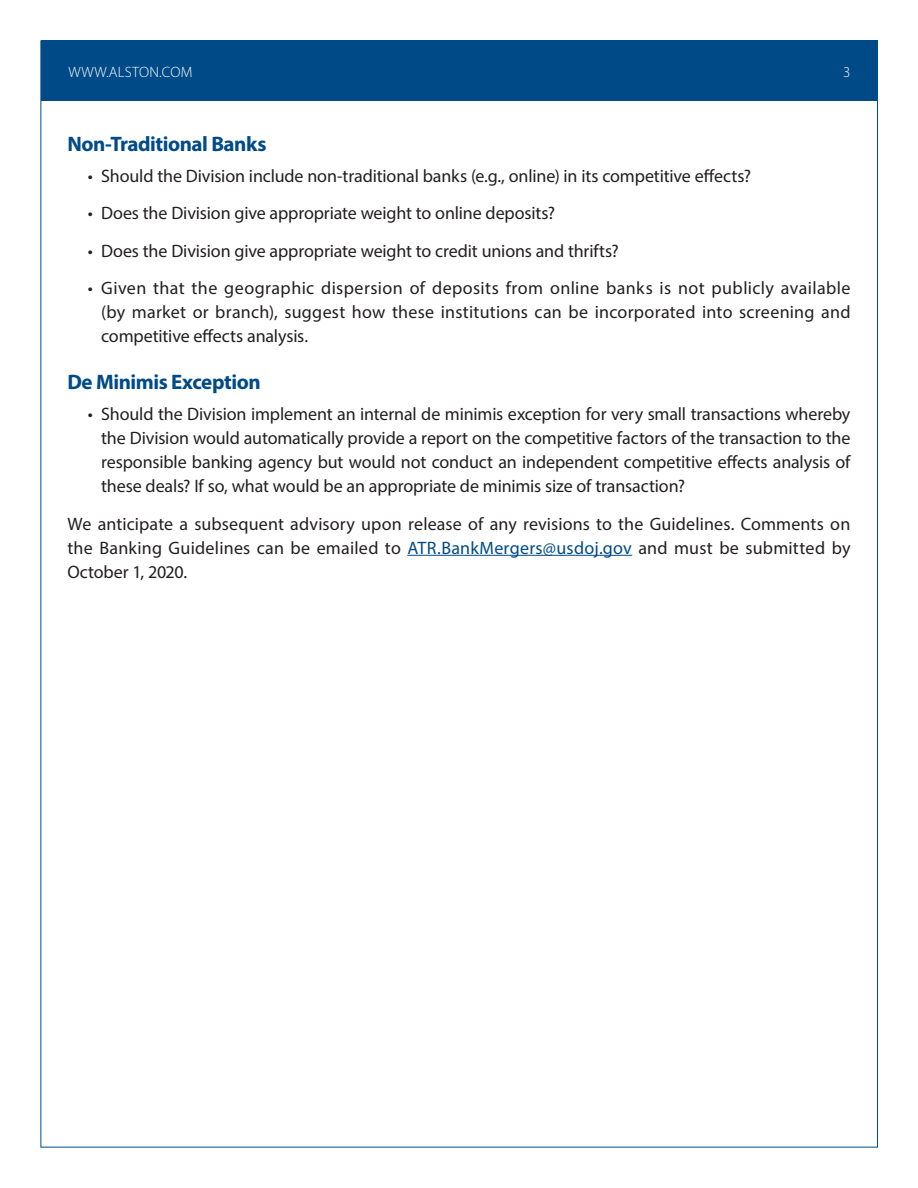
<style>
.page{position:relative;width:918px;height:1188px;background:#fff}
.page>*{position:absolute;margin:0;border:0;box-sizing:border-box;transform-origin:0 0}
.Head{font:700 21px "Myriad Pro";letter-spacing:-.025em;color:#004b87}
.Body_Text{font:18px/24px "Myriad Pro";letter-spacing:-.005em;color:#231f20;text-align:justify}
.t1{font:300 15px "Myriad Pro";letter-spacing:.02em;color:#fff}
.s1{color:#004b87}
</style>
<div class="page">
<div style="left:41px;top:40px;width:836px;height:61px;background:#004b87"></div>
<hr style="left:407px;top:555px;width:225px;height:1px;background:#004b87">
<p class="t1" style="left:68px;top:63px;width:126px">WWW.ALSTON.COM</p>
<p class="t1" style="left:843px;top:63px;width:9px">3</p>
<p class="Head" style="left:68px;top:130px;width:201px">Non-Traditional Banks</p>
<p class="Body_Text" style="left:88px;top:163px;width:665px">• Should the Division include non-traditional banks (e.g., online) in its competitive effects?</p>
<p class="Body_Text" style="left:88px;top:201px;width:469px">• Does the Division give appropriate weight to online deposits?</p>
<p class="Body_Text" style="left:88px;top:238px;width:533px">• Does the Division give appropriate weight to credit unions and thrifts?</p>
<p class="Body_Text" style="left:101px;top:276px;width:751px;text-indent:-14px">• Given that the geographic dispersion of deposits from online banks is not publicly available (by market or branch), suggest how these institutions can be incorporated into screening and competitive effects analysis.</p>
<p class="Head" style="left:68px;top:368px;width:195px">De Minimis Exception</p>
<p class="Body_Text" style="left:101px;top:402px;width:751px;text-indent:-14px">• Should the Division implement an internal de minimis exception for very small transactions whereby the Division would automatically provide a report on the competitive factors of the transaction to the responsible banking agency but would not conduct an independent competitive effects analysis of these deals? If so, what would be an appropriate de minimis size of transaction?</p>
<p class="Body_Text" style="left:68px;top:511px;width:785px">We anticipate a subsequent advisory upon release of any revisions to the Guidelines. Comments on the Banking Guidelines can be emailed to <span class="s1">ATR.BankMergers@usdoj.gov</span> and must be submitted by October 1, 2020.</p>
</div>
